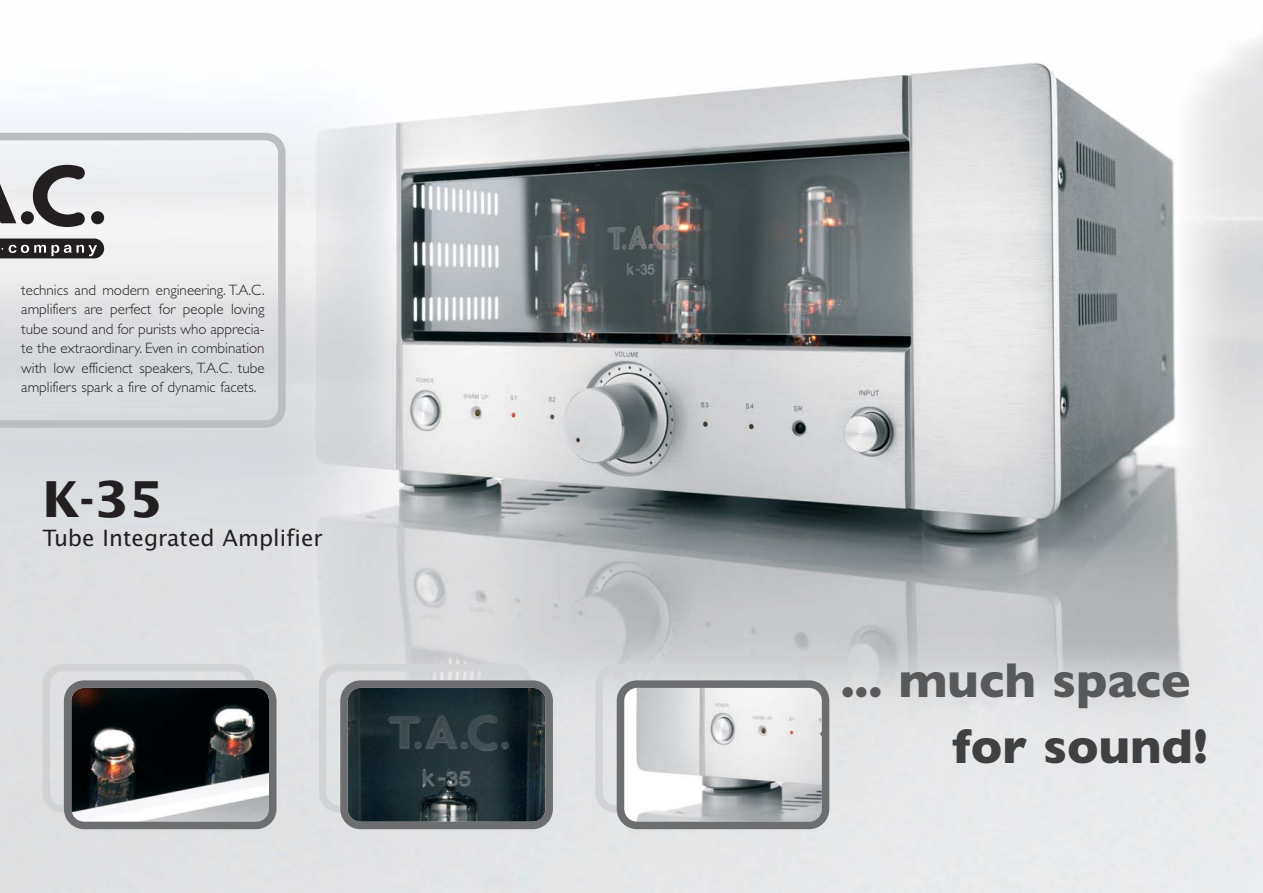
<style>
.page{position:relative;width:1263px;height:893px;background:#fff}
.page>*{position:absolute;margin:0;border:0;box-sizing:border-box;transform-origin:0 0}
.t1{font:700 49.5px "Gill Sans";color:#58595b}
.t2{font:700 49.5px "Gill Sans";color:#404041}
.t3{font:700 49.5px "Lucida Sans";color:#231f20}
.t4{font:22.5px "Lucida Sans";color:#231f20}
.t5{font:300 15px/19.5px "Gill Sans";color:#231f20;text-align:justify}
</style>
<div class="page">
<img style="left:0;top:39px;width:1263px;height:854px">
<svg style="left:0;top:133px;width:286px;height:295px"></svg>
<div style="left:21px;top:211px;width:13px;height:13px;background:#231f20;border-radius:50%"></div>
<div style="left:91px;top:211px;width:13px;height:13px;background:#231f20;border-radius:50%"></div>
<svg style="left:33px;top:165px;width:52px;height:62px"></svg>
<svg style="left:0;top:166px;width:16px;height:57px"></svg>
<svg style="left:0;top:239px;width:104px;height:19px;background:#464243"></svg>
<svg style="left:43px;top:664px;width:233px;height:165px;background:#696b6c"></svg>
<svg style="left:319px;top:664px;width:234px;height:165px;background:#505b5f"></svg>
<svg style="left:595px;top:664px;width:234px;height:165px"></svg>
<p class="t5" style="left:21px;top:282px;width:245px">technics and modern engineering. T.A.C. amplifiers are perfect for people loving tube sound and for purists who apprecia&shy;te the extraordinary. Even in combination with low efficienct speakers, T.A.C. tube amplifiers spark a fire of dynamic facets.</p>
<h1 class="t3" style="left:43px;top:479px;width:121px">K-35</h1>
<h2 class="t4" style="left:43px;top:529px;width:282px">Tube Integrated Amplifier</h2>
<h1 class="t1" style="left:841px;top:664px;width:351px">... much space</h1>
<h1 class="t2" style="left:952px;top:729px;width:257px">for sound!</h1>
</div>
